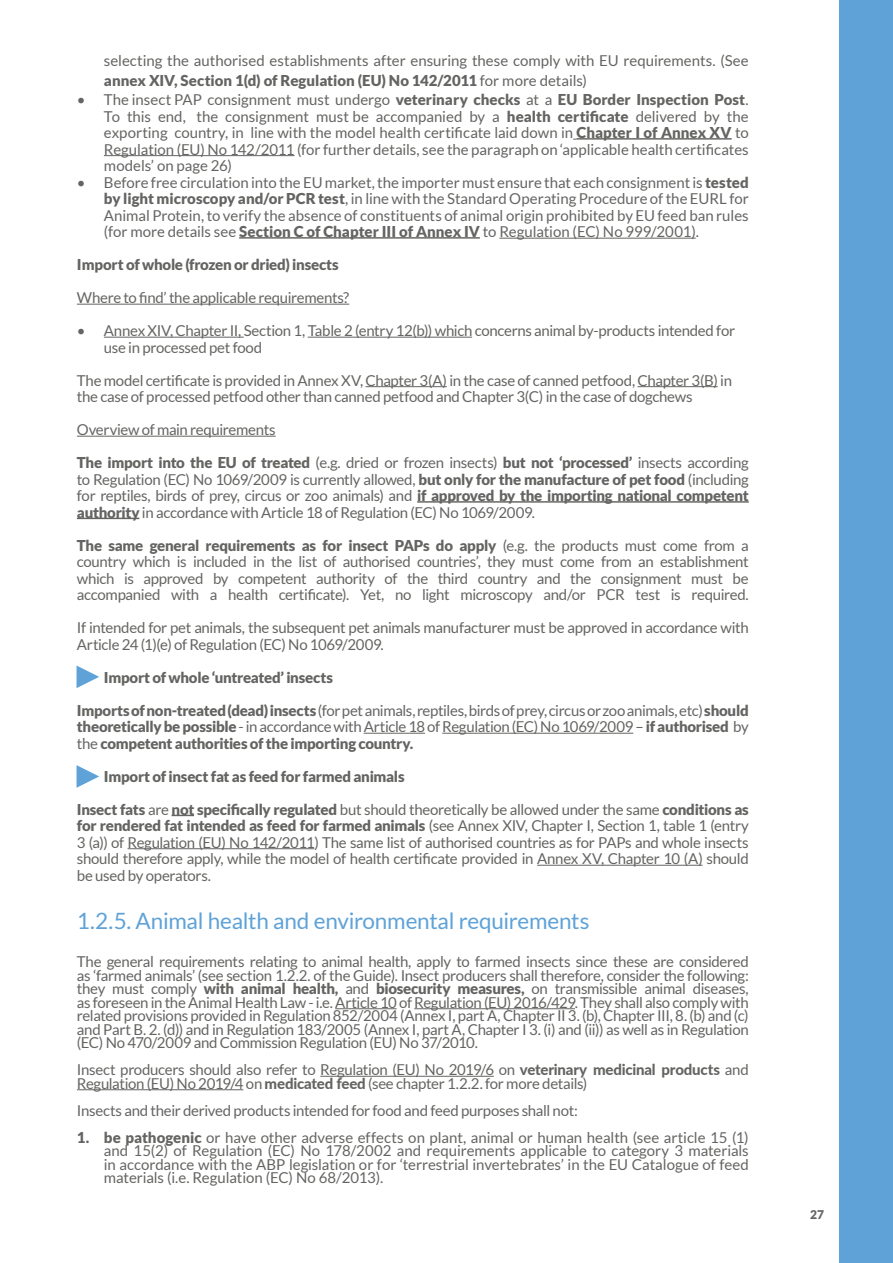
<style>
.page{position:relative;width:893px;height:1263px;background:#fff}
.page>*{position:absolute;margin:0;border:0;box-sizing:border-box;transform-origin:0 0}
.t1{font:22.5px "Lato";letter-spacing:-.015em;color:#5ea2d8}
.t2{font:15px/16.5px "Lato";letter-spacing:-.02em;color:#646462;text-align:justify}
.t3{font:15px/19.5px "Lato";color:#646462}
.t4{font:900 15px "Lato";letter-spacing:-.015em;color:#646462}
.t5{font:900 12px "Lato";color:#646462}
.s1{font-weight:900}
.s2{font-weight:800}
</style>
<div class="page">
<div style="left:839px;top:0;width:54px;height:1263px;background:#5ea2d8"></div>
<hr style="left:576px;top:138px;width:156px;height:2px;background:#646462">
<hr style="left:104px;top:155px;width:191px;height:1px;background:#646462">
<hr style="left:239px;top:237px;width:241px;height:2px;background:#646462">
<hr style="left:499px;top:238px;width:197px;height:1px;background:#646462">
<hr style="left:77px;top:304px;width:272px;height:1px;background:#646462">
<hr style="left:104px;top:337px;width:140px;height:1px;background:#646462">
<hr style="left:308px;top:337px;width:164px;height:1px;background:#646462">
<hr style="left:365px;top:386px;width:82px;height:1px;background:#646462">
<hr style="left:637px;top:386px;width:81px;height:1px;background:#646462">
<hr style="left:77px;top:436px;width:199px;height:1px;background:#646462">
<hr style="left:417px;top:501px;width:332px;height:2px;background:#646462">
<hr style="left:77px;top:518px;width:62px;height:1px;background:#646462">
<hr style="left:364px;top:733px;width:61px;height:1px;background:#646462">
<hr style="left:442px;top:733px;width:191px;height:1px;background:#646462">
<svg style="left:172px;top:815px;width:22px;height:1px"></svg>
<hr style="left:128px;top:848px;width:186px;height:1px;background:#646462">
<hr style="left:537px;top:865px;width:165px;height:1px;background:#646462">
<hr style="left:335px;top:1008px;width:62px;height:1px;background:#646462">
<hr style="left:414px;top:1008px;width:161px;height:1px;background:#646462">
<hr style="left:320px;top:1076px;width:174px;height:1px;background:#646462">
<hr style="left:77px;top:1089px;width:166px;height:1px;background:#646462">
<svg style="left:77px;top:665px;width:22px;height:23px"></svg>
<svg style="left:77px;top:765px;width:22px;height:23px"></svg>
<p class="t3" style="left:104px;top:51px;width:646px">selecting the authorised establishments after ensuring these comply with EU requirements. (See <span class="s1">annex XIV, Section 1(d) of Regulation (EU) No 142/2011</span> for more details)</p>
<p class="t2" style="left:104px;top:91px;width:646px;text-indent:-27px">• The insect PAP consignment must undergo <span class="s1">veterinary checks</span> at a <span class="s1">EU Border Inspection Post</span>.<br>To this end, the consignment must be accompanied by a <span class="s1">health certificate</span> delivered by the exporting country, in line with the model health certificate laid down in <span class="s1">Chapter I of Annex XV</span> to Regulation (EU) No 142/2011 (for further details, see the paragraph on ‘applicable health certificates models’ on page 26)</p>
<p class="t2" style="left:104px;top:174px;width:646px;text-indent:-27px">• Before free circulation into the EU market, the importer must ensure that each consignment is <span class="s1">tested by light microscopy and/or PCR test</span>, in line with the Standard Operating Procedure of the EURL for Animal Protein, to verify the absence of constituents of animal origin prohibited by EU feed ban rules (for more details see <span class="s1">Section C of Chapter III of Annex IV</span> to Regulation (EC) No 999/2001).</p>
<p class="t4" style="left:77px;top:256px;width:263px">Import of whole (frozen or dried) insects</p>
<p class="t2" style="left:77px;top:289px;width:274px">Where to find’ the applicable requirements?</p>
<p class="t2" style="left:104px;top:322px;width:633px;text-indent:-27px">• Annex XIV, Chapter II, Section 1, Table 2 (entry 12(b)) which concerns animal by-products intended for use in processed pet food</p>
<p class="t2" style="left:77px;top:372px;width:657px">The model certificate is provided in Annex XV, Chapter 3(A) in the case of canned petfood, Chapter 3(B) in the case of processed petfood other than canned petfood and Chapter 3(C) in the case of dogchews</p>
<p class="t2" style="left:77px;top:421px;width:200px">Overview of main requirements</p>
<p class="t2" style="left:77px;top:454px;width:673px"><span class="s1">The import into the EU of treated</span> (e.g. dried or frozen insects) <span class="s1">but not ‘processed’</span> insects according to Regulation (EC) No 1069/2009 is currently allowed, <span class="s1">but only for the manufacture of pet food</span> (including for reptiles, birds of prey, circus or zoo animals) and <span class="s1">if approved by the importing national competent authority</span> in accordance with Article 18 of Regulation (EC) No 1069/2009.</p>
<p class="t2" style="left:77px;top:537px;width:673px"><span class="s1">The same general requirements as for insect PAPs do apply</span> (e.g. the products must come from a country which is included in the list of authorised countries’, they must come from an establishment which is approved by competent authority of the third country and the consignment must be accompanied with a health certificate). Yet, no light microscopy and/or PCR test is required.</p>
<p class="t2" style="left:77px;top:619px;width:673px">If intended for pet animals, the subsequent pet animals manufacturer must be approved in accordance with<br>Article 24 (1)(e) of Regulation (EC) No 1069/2009.</p>
<p class="t4" style="left:77px;top:668px;width:258px">• Import of whole ‘untreated’ insects</p>
<p class="t2" style="left:77px;top:702px;width:673px"><span class="s1">Imports of non-treated (dead) insects</span> (for pet animals, reptiles, birds of prey, circus or zoo animals, etc) <span class="s1">should theoretically be possible</span> - in accordance with Article 18 of Regulation (EC) No 1069/2009 – <span class="s1">if authorised</span> by the <span class="s1">competent authorities of the importing country.</span></p>
<p class="t4" style="left:77px;top:767px;width:329px">• Import of insect fat as feed for farmed animals</p>
<p class="t2" style="left:77px;top:801px;width:673px"><span class="s1">Insect fats</span> are <span class="s1">not specifically regulated</span> but should theoretically be allowed under the same <span class="s1">conditions as for rendered fat intended as feed for farmed animals</span> (see Annex XIV, Chapter I, Section 1, table 1 (entry 3 (a)) of Regulation (EU) No 142/2011) The same list of authorised countries as for PAPs and whole insects should therefore apply, while the model of health certificate provided in Annex XV, Chapter 10 (A) should be used by operators.</p>
<h1 class="t1" style="left:77px;top:908px;width:514px">1.2.5. Animal health and environmental requirements</h1>
<p class="t2" style="left:77px;top:955px;width:673px;line-height:13.5px">The general requirements relating to animal health, apply to farmed insects since these are considered as ‘farmed animals’ (see section 1.2.2. of the Guide). Insect producers shall therefore, consider the following: they must comply <span class="s1">with animal health,</span> and <span class="s1">biosecurity measures,</span> on transmissible animal diseases, as foreseen in the Animal Health Law - i.e. Article 10 of Regulation (EU) 2016/429. They shall also comply with related provisions provided in Regulation 852/2004 (Annex I, part A, Chapter II 3. (b), Chapter III, 8. (b) and (c) and Part B. 2. (d)) and in Regulation 183/2005 (Annex I, part A, Chapter I 3. (i) and (ii)) as well as in Regulation (EC) No 470/2009 and Commission Regulation (EU) No 37/2010.</p>
<p class="t2" style="left:77px;top:1063px;width:673px;line-height:13.5px">Insect producers should also refer to Regulation (EU) No 2019/6 on <span class="s2">veterinary medicinal products</span> and<br>Regulation (EU) No 2019/4 on <span class="s2">medicated feed</span> (see chapter 1.2.2. for more details)</p>
<p class="t2" style="left:77px;top:1102px;width:502px">Insects and their derived products intended for food and feed purposes shall not:</p>
<p class="t2" style="left:104px;top:1130px;width:646px;line-height:13.5px;text-indent:-27px"><span class="s1">1. be pathogenic</span> or have other adverse effects on plant, animal or human health (see article 15 (1) and 15(2) of Regulation (EC) No 178/2002 and requirements applicable to category 3 materials in accordance with the ABP legislation or for ‘terrestrial invertebrates’ in the EU Catalogue of feed materials (i.e. Regulation (EC) No 68/2013).</p>
<p class="t5" style="left:810px;top:1207px;width:15px">27</p>
</div>
